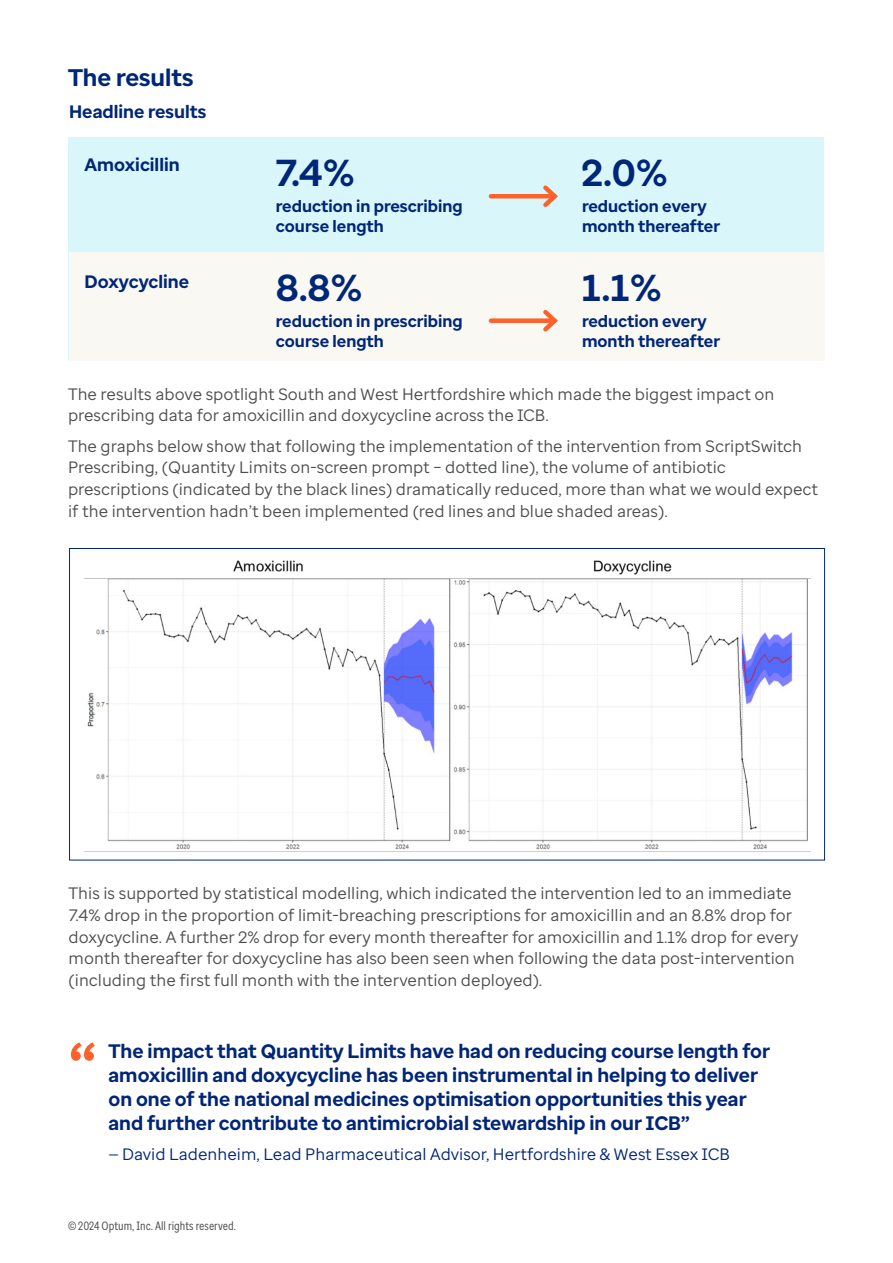
<style>
.page{position:relative;width:893px;height:1263px;background:#fff}
.page>*{position:absolute;margin:0;border:0;box-sizing:border-box;transform-origin:0 0}
.Quote_mark{font:700 60px "Enterprise Sans";color:#ff612b}
.Quote_text{font:700 37.5px "Enterprise Sans";color:#002677}
.Heading_2{font:700 24px "Enterprise Sans";color:#002677}
.Quote_text-2{font:700 19.5px/24px "Enterprise Sans";color:#002677}
.Quote_text-3{font:700 18px "Enterprise Sans";color:#002677}
.Heading_3{font:700 18px "Enterprise Sans";color:#002677}
.Body_text{font:16.5px/21.8px "Enterprise Sans";color:#4b4d4f}
.Quote_text-4{font:700 16.5px "Enterprise Sans";color:#002677}
.Quote_attribution{font:16.5px "Enterprise Sans";color:#002677}
.t1{font:12px "Enterprise Sans Cond";color:#4b4d4f}
.s1{font-size:15px}
</style>
<div class="page">
<div style="left:69px;top:137px;width:755px;height:224px;background:#d9f6fa"></div>
<div style="left:70px;top:253px;width:755px;height:108px;background:#faf8f2"></div>
<div style="left:69px;top:548px;width:756px;height:312px;background:#fff;border:1px solid #002677"></div>
<img style="left:85px;top:560px;width:725px;height:292px">
<div style="left:491px;top:318px;width:64px;height:5px;background:#ff612b"></div>
<svg style="left:539px;top:310px;width:19px;height:22px"></svg>
<hr style="left:491px;top:194px;width:64px;height:4px;background:#ff612b">
<svg style="left:539px;top:185px;width:19px;height:22px"></svg>
<h2 class="Heading_2" style="left:68px;top:62px;width:127px">The results</h2>
<h3 class="Heading_3" style="left:69px;top:100px;width:139px">Headline results</h3>
<p class="Quote_text-3" style="left:85px;top:153px;width:97px">Amoxicillin</p>
<p class="Quote_text" style="left:276px;top:148px;width:80px">7.4%</p>
<p class="Quote_text-4" style="left:276px;top:195px;width:188px">reduction in prescribing</p>
<p class="Quote_text-4" style="left:276px;top:215px;width:110px">course length</p>
<p class="Quote_text-3" style="left:85px;top:270px;width:106px">Doxycycline</p>
<p class="Quote_text" style="left:276px;top:264px;width:88px">8.8%</p>
<p class="Quote_text-4" style="left:276px;top:311px;width:188px">reduction in prescribing</p>
<p class="Quote_text-4" style="left:276px;top:331px;width:110px">course length</p>
<p class="Quote_text" style="left:582px;top:148px;width:88px">2.0%</p>
<p class="Quote_text-4" style="left:582px;top:195px;width:126px">reduction every</p>
<p class="Quote_text-4" style="left:582px;top:215px;width:139px">month thereafter</p>
<p class="Quote_text" style="left:582px;top:264px;width:81px">1.1%</p>
<p class="Quote_text-4" style="left:582px;top:311px;width:126px">reduction every</p>
<p class="Quote_text-4" style="left:582px;top:331px;width:139px">month thereafter</p>
<p class="Body_text" style="left:68px;top:383px;width:708px">The results above spotlight South and West Hertfordshire which made the biggest impact on prescribing data for amoxicillin and doxycycline across the ICB.</p>
<p class="Body_text" style="left:68px;top:435px;width:752px">The graphs below show that following the implementation of the intervention from ScriptSwitch Prescribing, (Quantity Limits on-screen prompt – dotted line), the volume of antibiotic prescriptions (indicated by the black lines) dramatically reduced, more than what we would expect if the intervention hadn’t been implemented (red lines and blue shaded areas).</p>
<p class="Body_text" style="left:69px;top:882px;width:731px">This is supported by statistical modelling, which indicated the intervention led to an immediate 7.4% drop in the proportion of limit-breaching prescriptions for amoxicillin and an 8.8% drop for doxycycline. A further 2% drop for every month thereafter for amoxicillin and 1.1% drop for every month thereafter for doxycycline has also been seen when following the data post-intervention (including the first full month with the intervention deployed).</p>
<p class="Quote_mark" style="left:68px;top:1025px;width:30px">“</p>
<p class="Quote_text-2" style="left:108px;top:1039px;width:663px">The impact that Quantity Limits have had on reducing course length for amoxicillin and doxycycline has been instrumental in helping to deliver on one of the national medicines optimisation opportunities this year and further contribute to antimicrobial stewardship in our ICB”</p>
<h2 class="Quote_attribution" style="left:108px;top:1143px;width:623px"><span class="s1">—</span> David Ladenheim, Lead Pharmaceutical Advisor, Hertfordshire &amp; West Essex ICB</h2>
<p class="t1" style="left:68px;top:1218px;width:169px">© 2024 Optum, Inc. All rights reserved.</p>
</div>
